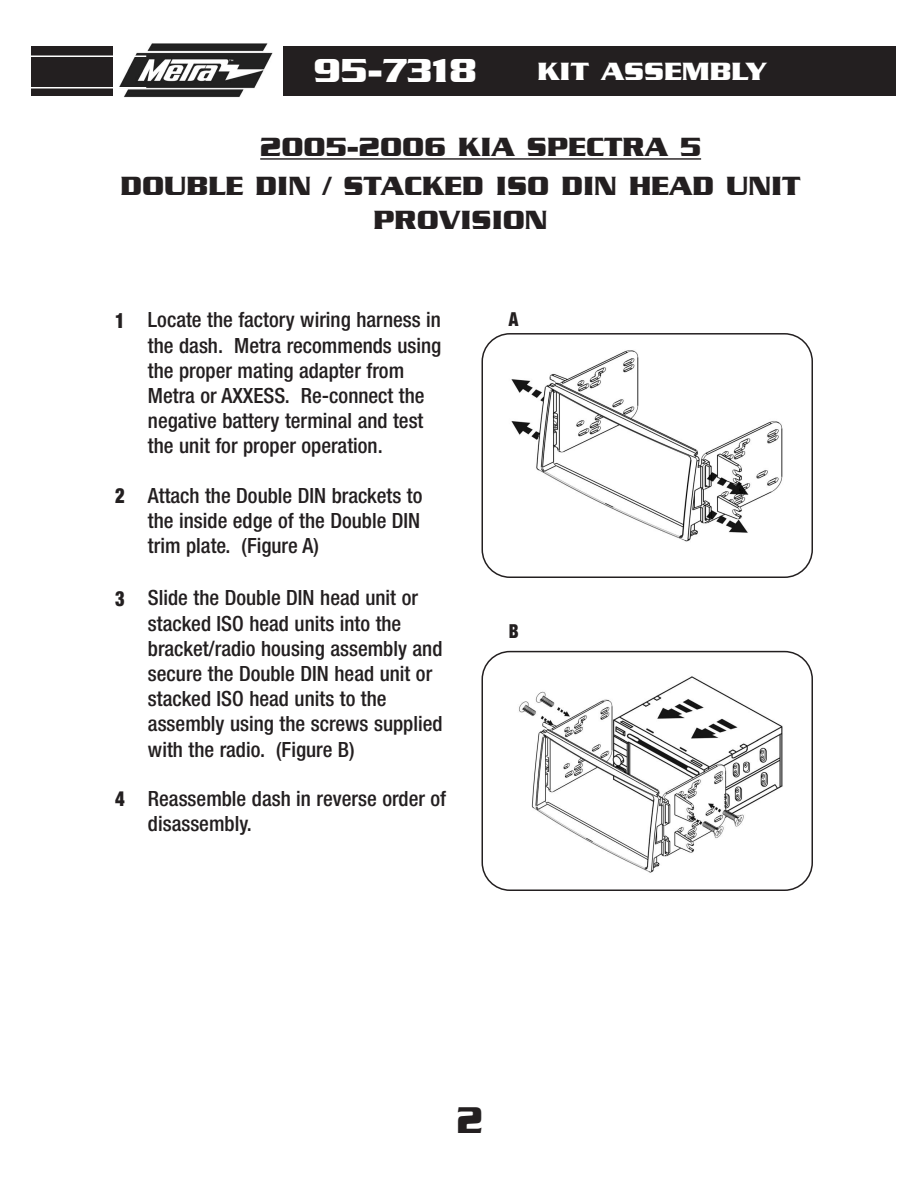
<style>
.page{position:relative;width:918px;height:1188px;background:#fff}
.page>*{position:absolute;margin:0;border:0;box-sizing:border-box;transform-origin:0 0}
.t1{font:700 40.2px "Serpentine";color:#231f20;scale:.87 1}
.t2{font:700 36px "Serpentine";color:#fff}
.t3{font:700 28.5px/34.2px "Serpentine";color:#231f20;text-align:center}
.t4{font:700 27px "Serpentine";color:#fff;scale:1.05 1}
.t5{font:500 condensed 21px/25.2px "Helvetica Neue";color:#231f20}
.t6{font:900 condensed 21px "Helvetica Neue";color:#231f20;scale:.89 1}
.t7{font:900 condensed 19.35px "Helvetica Neue";color:#231f20;scale:.89 1}
</style>
<div class="page">
<div style="left:32px;top:47px;width:864px;height:49px;background:#231f20"></div>
<div style="left:113px;top:27px;width:170px;height:88px;background:#fff"></div>
<img style="left:119px;top:43px;width:153px;height:55px">
<hr style="left:15px;top:56px;width:131px;height:1px;background:#fff">
<hr style="left:15px;top:87px;width:131px;height:1px;background:#fff">
<hr style="left:260px;top:158px;width:441px;height:2px;background:#231f20">
<svg style="left:482px;top:333px;width:331px;height:245px"></svg>
<svg style="left:482px;top:651px;width:331px;height:240px"></svg>
<h2 class="t2" style="left:314px;top:59px;width:165px">95-7318</h2>
<p class="t4" style="left:538px;top:63px;width:220px">KIT ASSEMBLY</p>
<h3 class="t3" style="left:260px;top:132px;width:442px">2005-2006 KIA SPECTRA 5</h3>
<h3 class="t3" style="left:120px;top:171px;width:682px">DOUBLE DIN / STACKED ISO DIN HEAD UNIT<br>PROVISION</h3>
<p class="t6" style="left:115px;top:313px;width:12px">1</p>
<p class="t5" style="left:148px;top:309px;width:295px">Locate the factory wiring harness in the dash. Metra recommends using the proper mating adapter from Metra or AXXESS. Re-connect the negative battery terminal and test the unit for proper operation.</p>
<p class="t7" style="left:509px;top:312px;width:12px">A</p>
<p class="t6" style="left:115px;top:488px;width:12px">2</p>
<p class="t5" style="left:148px;top:485px;width:276px;text-align:justify">Attach the Double DIN brackets to the inside edge of the Double DIN trim plate. (Figure A)</p>
<p class="t6" style="left:115px;top:591px;width:12px">3</p>
<p class="t5" style="left:148px;top:587px;width:296px">Slide the Double DIN head unit or stacked ISO head units into the bracket/radio housing assembly and secure the Double DIN head unit or stacked ISO head units to the assembly using the screws supplied with the radio. (Figure B)</p>
<p class="t7" style="left:509px;top:624px;width:13px">B</p>
<p class="t6" style="left:115px;top:791px;width:12px">4</p>
<p class="t5" style="left:148px;top:788px;width:300px">Reassemble dash in reverse order of disassembly.</p>
<h1 class="t1" style="left:457px;top:1107px;width:31px">2</h1>
</div>
